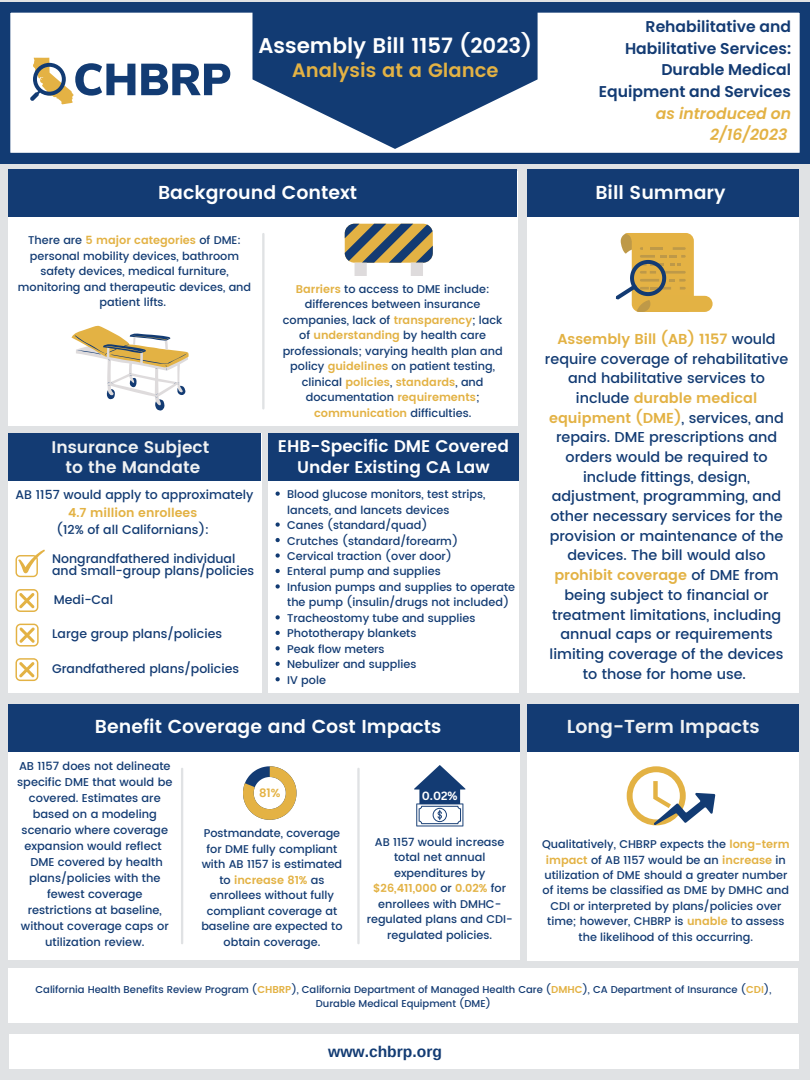
<style>
.page{position:relative;width:810px;height:1080px;background:#e0e2e4}
.page>*{position:absolute;margin:0;border:0;box-sizing:border-box;transform-origin:0 0}
.t1{font:600 21.25px "Poppins";color:#fff}
.t2{font:600 19.38px "Poppins";color:#e3b244}
.t3{font:600 18.75px "Poppins";color:#fdfefe}
.t4{font:600 18.75px "Poppins";color:#fff}
.t5{font:600 18.75px "Poppins";color:#f0f2f3}
.t6{font:600 16.88px/20.1px "Poppins";color:#fff;text-align:center}
.t7{font:600 16.88px/20.1px "Poppins";color:#f0f2f3;text-align:center}
.t8{font:600 15.62px/21.6px "Poppins";color:#133b73;text-align:right}
.t9{font:italic 600 15.62px/21.6px "Poppins";color:#e3b244;text-align:right}
.t10{font:700 15.62px "Arimo";color:#123b73}
.t11{font:500 14.38px/19.7px "Poppins";color:#123b73;text-align:center}
.t12{font:500 12.5px/12.2px "Poppins";color:#123b73}
.t13{font:500 12.5px "Poppins";color:#133b73}
.t14{font:600 12.5px "Poppins";color:#e3b244}
.t15{font:600 11.69px "Poppins";color:#e4b244}
.t16{font:700 11.62px "Canva Sans";color:#fff}
.t17{font:500 11.38px/15.9px "Poppins";color:#123b73;text-align:center}
.t18{font:500 11.25px/15.5px "Poppins";color:#123b73;text-align:center}
.t19{font:500 10px/13.6px "Poppins";color:#133b73;text-align:center}
.s1{font-weight:600;color:#e3b244}
</style>
<div class="page">
<div style="left:9px;top:171px;width:509px;height:254px;background:#fff"></div>
<div style="left:528px;top:172px;width:271px;height:521px;background:#fff"></div>
<div style="left:528px;top:170px;width:271px;height:47px;background:#133b73"></div>
<div style="left:8px;top:969px;width:790px;height:54px;background:#fff"></div>
<div style="left:9px;top:170px;width:508px;height:47px;background:#133b73"></div>
<div style="left:8px;top:434px;width:253px;height:259px;background:#fff"></div>
<div style="left:268px;top:481px;width:251px;height:212px;background:#fff"></div>
<div style="left:8px;top:434px;width:253px;height:47px;background:#133b73"></div>
<div style="left:268px;top:434px;width:251px;height:47px;background:#133b73"></div>
<hr style="left:262px;top:234px;width:3px;height:174px;background:#e0e2e4">
<div style="left:9px;top:1034px;width:790px;height:35px;background:#fff"></div>
<div style="left:8px;top:705px;width:512px;height:255px;background:#fff"></div>
<div style="left:8px;top:704px;width:512px;height:47px;background:#133b73"></div>
<hr style="left:181px;top:769px;width:2px;height:174px;background:#e0e2e4">
<svg style="left:0;top:2px;width:810px;height:161px;background:#cdd6e1"></svg>
<svg style="left:253px;top:2px;width:285px;height:147px;background:#4a6994"></svg>
<svg style="left:141px;top:64px;width:89px;height:31px;background:#6983a6"></svg>
<svg style="left:30px;top:58px;width:105px;height:46px;background:#b6bbbc"></svg>
<svg style="left:615px;top:233px;width:98px;height:79px"></svg>
<svg style="left:72px;top:326px;width:117px;height:85px"></svg>
<hr style="left:357px;top:769px;width:3px;height:174px;background:#e0e2e4">
<svg style="left:414px;top:765px;width:52px;height:61px"></svg>
<div style="left:433px;top:774px;width:14px;height:29px;background:#133b73"></div>
<svg style="left:243px;top:766px;width:54px;height:54px"></svg>
<svg style="left:16px;top:550px;width:29px;height:27px"></svg>
<svg style="left:15px;top:589px;width:23px;height:23px"></svg>
<div style="left:528px;top:704px;width:271px;height:256px;background:#fff"></div>
<div style="left:528px;top:704px;width:271px;height:47px;background:#133b73"></div>
<svg style="left:627px;top:766px;width:88px;height:59px"></svg>
<svg style="left:345px;top:224px;width:88px;height:52px"></svg>
<svg style="left:276px;top:492px;width:4px;height:4px"></svg>
<svg style="left:276px;top:522px;width:4px;height:5px"></svg>
<svg style="left:276px;top:538px;width:4px;height:4px"></svg>
<svg style="left:276px;top:553px;width:4px;height:5px"></svg>
<svg style="left:276px;top:569px;width:4px;height:4px"></svg>
<svg style="left:276px;top:584px;width:4px;height:5px"></svg>
<svg style="left:276px;top:615px;width:4px;height:5px"></svg>
<svg style="left:276px;top:631px;width:4px;height:4px"></svg>
<svg style="left:276px;top:646px;width:4px;height:4px"></svg>
<svg style="left:276px;top:662px;width:4px;height:4px"></svg>
<svg style="left:276px;top:677px;width:4px;height:4px"></svg>
<svg style="left:16px;top:624px;width:23px;height:23px"></svg>
<svg style="left:15px;top:658px;width:23px;height:23px"></svg>
<h1 class="t1" style="left:259px;top:33px;width:275px">Assembly Bill 1157 (2023)</h1>
<h2 class="t2" style="left:292px;top:59px;width:208px">Analysis at a Glance</h2>
<h3 class="t8" style="left:599px;top:16px;width:194px">Rehabilitative and<br>Habilitative Services:<br>Durable Medical<br>Equipment and Services</h3>
<h3 class="t9" style="left:656px;top:102px;width:137px">as introduced on<br>2/16/2023</h3>
<h3 class="t4" style="left:158px;top:182px;width:201px">Background Context</h3>
<p class="t18" style="left:18px;top:233px;width:235px">There are <span class="s1">5 major categories</span> of DME: personal mobility devices, bathroom safety devices, medical furniture, monitoring and therapeutic devices, and patient lifts.</p>
<h3 class="t7" style="left:51px;top:437px;width:159px">Insurance Subject to the Mandate</h3>
<p class="t12" style="left:16px;top:489px;width:239px">AB 1157 would apply to approximately</p>
<p class="t14" style="left:68px;top:505px;width:131px">4.7 million enrollees</p>
<p class="t12" style="left:56px;top:524px;width:154px">(12% of all Californians):</p>
<p class="t12" style="left:52px;top:553px;width:204px">Nongrandfathered individual and small-group plans/policies</p>
<p class="t13" style="left:54px;top:592px;width:61px">Medi-Cal</p>
<p class="t13" style="left:52px;top:626px;width:171px">Large group plans/policies</p>
<p class="t13" style="left:52px;top:661px;width:188px">Grandfathered plans/policies</p>
<p class="t18" style="left:283px;top:281px;width:221px"><span class="s1">Barriers</span> to access to DME include: differences between insurance companies, lack of <span class="s1">transparency</span>; lack of <span class="s1">understanding</span> by health care professionals; varying health plan and policy <span class="s1">guidelines</span> on patient testing, clinical <span class="s1">policies</span>, <span class="s1">standards</span>, and documentation <span class="s1">requirements</span>; <span class="s1">communication</span> difficulties.</p>
<h3 class="t6" style="left:278px;top:436px;width:233px">EHB-Specific DME Covered<br>Under Existing CA Law</h3>
<p class="t18" style="left:287px;top:486px;width:230px;text-align:left">Blood glucose monitors, test strips, lancets, and lancets devices<br>Canes (standard/quad)<br>Crutches (standard/forearm)<br>Cervical traction (over door)<br>Enteral pump and supplies<br>Infusion pumps and supplies to operate the pump (insulin/drugs not included)<br>Tracheostomy tube and supplies<br>Phototherapy blankets<br>Peak flow meters<br>Nebulizer and supplies<br>IV pole</p>
<h3 class="t3" style="left:95px;top:716px;width:348px">Benefit Coverage and Cost Impacts</h3>
<p class="t17" style="left:17px;top:758px;width:157px">AB 1157 does not delineate specific DME that would be covered. Estimates are based on a modeling scenario where coverage expansion would reflect<br>DME covered by health plans/policies with the fewest coverage restrictions at baseline, without coverage caps or utilization review.</p>
<p class="t15" style="left:259px;top:785px;width:23px">81%</p>
<p class="t16" style="left:422px;top:788px;width:37px">0.02%</p>
<p class="t18" style="left:201px;top:826px;width:143px">Postmandate, coverage for DME fully compliant with AB 1157 is estimated to <span class="s1">increase 81%</span> as enrollees without fully compliant coverage at baseline are expected to obtain coverage.</p>
<p class="t18" style="left:367px;top:834px;width:147px">AB 1157 would increase total net annual expenditures by <span class="s1">$26,411,000</span> or <span class="s1">0.02%</span> for enrollees with DMHC&shy;regulated plans and CDI&shy;regulated policies.</p>
<h3 class="t3" style="left:595px;top:182px;width:132px">Bill Summary</h3>
<p class="t11" style="left:545px;top:329px;width:245px"><span class="s1">Assembly Bill (AB) 1157</span> would require coverage of rehabilitative and habilitative services to include <span class="s1">durable medical equipment (DME)</span>, services, and repairs. DME prescriptions and orders would be required to include fittings, design, adjustment, programming, and other necessary services for the provision or maintenance of the devices. The bill would also <span class="s1">prohibit coverage</span> of DME from being subject to financial or treatment limitations, including annual caps or requirements limiting coverage of the devices to those for home use.</p>
<h3 class="t5" style="left:567px;top:716px;width:194px">Long-Term Impacts</h3>
<p class="t18" style="left:542px;top:836px;width:249px">Qualitatively, CHBRP expects the <span class="s1">long-term impact</span> of AB 1157 would be an <span class="s1">increase</span> in utilization of DME should a greater number of items be classified as DME by DMHC and CDI or interpreted by plans/policies over time; however, CHBRP is <span class="s1">unable</span> to assess the likelihood of this occurring.</p>
<p class="t19" style="left:35px;top:983px;width:737px">California Health Benefits Review Program (<span class="s1">CHBRP</span>), California Department of Managed Health Care (<span class="s1">DMHC</span>), CA Department of Insurance (<span class="s1">CDI</span>),<br>Durable Medical Equipment (DME)</p>
<h3 class="t10" style="left:328px;top:1042px;width:115px">www.chbrp.org</h3>
</div>
